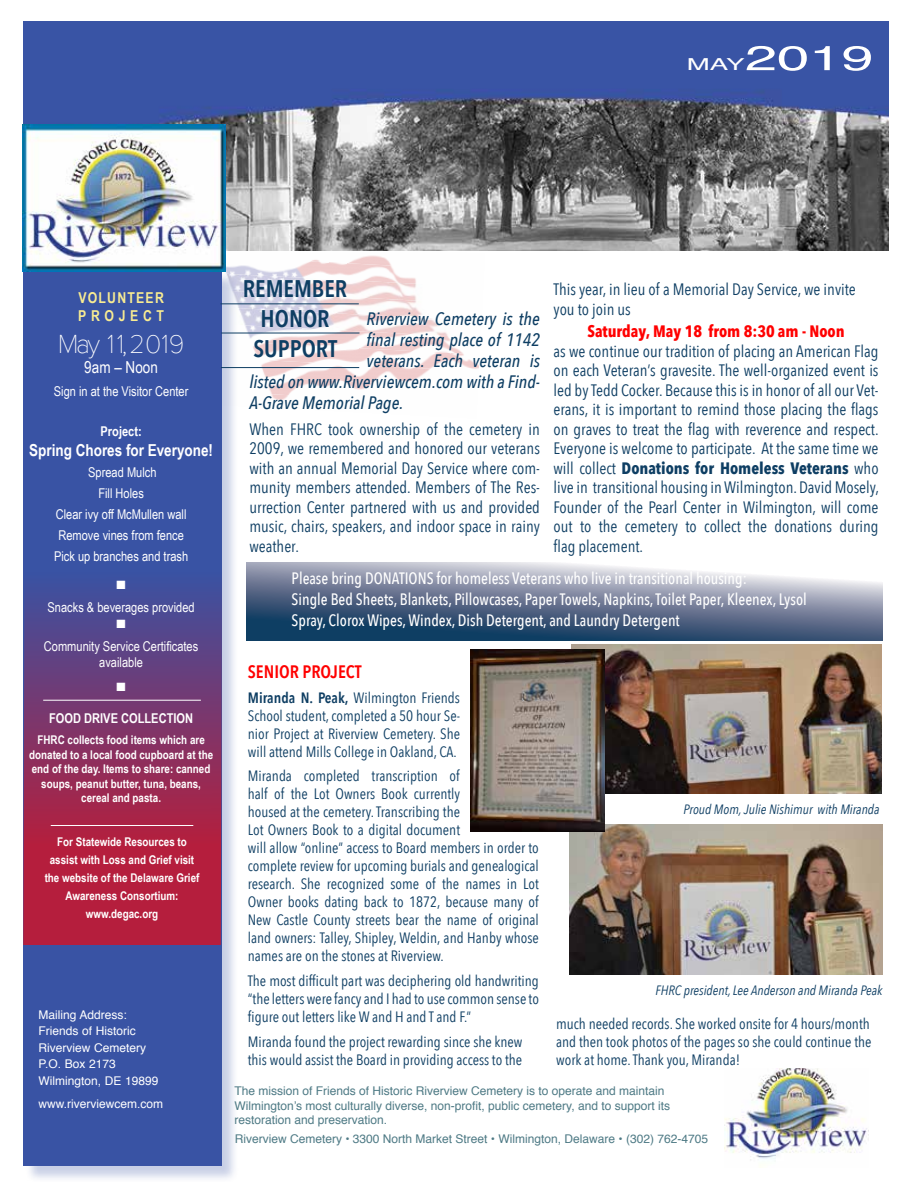
<style>
.page{position:relative;width:918px;height:1188px;background:#fff}
.page>*{position:absolute;margin:0;border:0;box-sizing:border-box;transform-origin:0 0}
.t1{font:34.5px "Helvetica";color:#fff;scale:1.68 1}
.t2{font:100 27px "Proxima Nova T";color:#fff}
.t3{font:600 24px/30px "Avenir Next Condensed";color:#0e3e63;text-align:center}
.t4{font:italic 500 18px "Avenir Next Condensed";color:#0e3e63}
.t5{font:600 18px "Avenir Next Condensed";color:#f00}
.t6{font:16.5px/19.5px "Avenir Next Condensed";color:#0e3e63;text-align:justify}
.t7{font:500 16.5px/21px "Avenir Next Condensed";color:#fff;scale:.95 1}
.t8{font:700 16.5px "Avenir Next Condensed";color:#f00}
.t9{font:700 16.5px "Arial Narrow";color:#fff}
.t10{font:16.5px "Arial Narrow";color:#fff}
.t11{font:15px/18px "Avenir Next Condensed";color:#0e3e63;text-align:justify}
.t12{font:700 15px/18px "Arial Narrow";letter-spacing:.08em;color:#f9ec92}
.t13{font:13.5px/21px "Arial Narrow";color:#fff;text-align:center}
.t14{font:italic 13.5px "Avenir Next Condensed";color:#0e3e63}
.t15{font:700 13.5px "Arial Narrow";color:#fff}
.t16{font:700 12px/14.4px "Arial Narrow";color:#fff;text-align:center}
.t17{font:12px/14.4px "Helvetica";color:#4e7a85}
.t18{font:12px/16.5px "Helvetica";color:#fff}
.t19{font:12px "Zapf Dingbats ITC";color:#fff}
.s1{font-size:16.5px}
.s2{font-weight:700}
.s3{font-weight:600}
</style>
<div class="page">
<img style="left:226px;top:256px;width:169px;height:17px">
<img style="left:239px;top:273px;width:177px;height:17px">
<img style="left:239px;top:290px;width:177px;height:17px">
<img style="left:239px;top:307px;width:199px;height:17px">
<img style="left:239px;top:324px;width:212px;height:17px">
<img style="left:253px;top:341px;width:211px;height:16px">
<img style="left:239px;top:357px;width:240px;height:17px">
<img style="left:264px;top:374px;width:160px;height:17px">
<img style="left:270px;top:391px;width:22px;height:10px">
<img style="left:571px;top:645px;width:310px;height:149px">
<div style="left:25px;top:271px;width:214px;height:912px;background:#3953a4;opacity:.28"></div>
<div style="left:23px;top:270px;width:198px;height:895px;background:#3953a4"></div>
<img style="left:725px;top:1068px;width:142px;height:92px">
<svg style="left:246px;top:563px;width:636px;height:77px;background:#73839c"></svg>
<img style="left:23px;top:22px;width:865px;height:229px">
<svg style="left:23px;top:449px;width:199px;height:496px"></svg>
<img style="left:22px;top:125px;width:204px;height:146px">
<hr style="left:51px;top:825px;width:142px;height:1px;background:#fff">
<hr style="left:43px;top:700px;width:158px;height:1px;background:#fff">
<hr style="left:221px;top:303px;width:138px;height:1px;background:#0e3e63">
<hr style="left:221px;top:333px;width:138px;height:1px;background:#0e3e63">
<hr style="left:221px;top:367px;width:138px;height:1px;background:#0e3e63">
<img style="left:569px;top:824px;width:313px;height:151px">
<img style="left:471px;top:649px;width:134px;height:183px">
<h1 class="t1" style="left:687px;top:31px;width:113px"><span class="s1">MAY</span>2019</h1>
<p class="t12" style="left:78px;top:288px;width:87px">VOLUNTEER<br>PROJECT</p>
<h2 class="t2" style="left:58px;top:328px;width:128px">May 1 1, 2019</h2>
<p class="t10" style="left:84px;top:355px;width:75px">9am – Noon</p>
<p class="t13" style="left:54px;top:380px;width:136px">Sign in at the Visitor Center</p>
<p class="t15" style="left:101px;top:421px;width:43px">Project:</p>
<p class="t9" style="left:29px;top:437px;width:186px">Spring Chores for Everyone!</p>
<p class="t13" style="left:54px;top:461px;width:136px">Spread Mulch<br>Fill Holes<br>Clear ivy off McMullen wall<br>Remove vines from fence<br>Pick up branches and trash</p>
<p class="t19" style="left:117px;top:579px;width:11px">■</p>
<p class="t13" style="left:48px;top:596px;width:149px">Snacks &amp; beverages provided</p>
<p class="t19" style="left:117px;top:618px;width:11px">■</p>
<p class="t13" style="left:44px;top:638px;width:156px;line-height:16.2px">Community Service Certificates available</p>
<p class="t19" style="left:117px;top:681px;width:11px">■</p>
<p class="t15" style="left:49px;top:708px;width:145px">FOOD DRIVE COLLECTION</p>
<p class="t16" style="left:29px;top:732px;width:186px">FHRC collects food items which are donated to a local food cupboard at the end of the day. Items to share: canned soups, peanut butter, tuna, beans, cereal and pasta.</p>
<p class="t16" style="left:45px;top:832px;width:156px;line-height:18px">For Statewide Resources to assist with Loss and Grief visit the website of the Delaware Grief<br>Awareness Consortium: www.degac.org</p>
<p class="t18" style="left:39px;top:1007px;width:122px">Mailing Address:<br>Friends of Historic<br>Riverview Cemetery<br>P.O. Box 2173<br>Wilmington, DE 19899</p>
<p class="t18" style="left:39px;top:1096px;width:126px">www.riverviewcem.com</p>
<h3 class="t3" style="left:243px;top:273px;width:106px">REMEMBER<br>HONOR<br>SUPPORT</h3>
<p class="t4" style="left:367px;top:308px;width:175px">Riverview Cemetery is the</p>
<p class="t4" style="left:367px;top:329px;width:175px">final resting place of 1142</p>
<p class="t4" style="left:367px;top:350px;width:175px">veterans. Each veteran is</p>
<p class="t4" style="left:249px;top:371px;width:292px">listed on www.Riverviewcem.com with a Find-</p>
<p class="t4" style="left:249px;top:392px;width:156px">A-Grave Memorial Page.</p>
<p class="t6" style="left:249px;top:419px;width:292px">When FHRC took ownership of the cemetery in 2009, we remembered and honored our veterans with an annual Memorial Day Service where com&shy;munity members attended. Members of The Res&shy;urrection Center partnered with us and provided music, chairs, speakers, and indoor space in rainy weather.</p>
<p class="t6" style="left:554px;top:279px;width:304px">This year, in lieu of a Memorial Day Service, we invite you to join us</p>
<p class="t8" style="left:587px;top:321px;width:259px">Saturday, May 18 from 8:30 am - Noon</p>
<p class="t6" style="left:554px;top:340px;width:327px">as we continue our tradition of placing an American Flag on each Veteran’s gravesite. The well-organized event is led by Tedd Cocker. Because this is in honor of all our Vet&shy;erans, it is important to remind those placing the flags on graves to treat the flag with reverence and respect.<br>Everyone is welcome to participate. At the same time we will collect <span class="s2">Donations for Homeless Veterans</span> who live in transitional housing in Wilmington. David Mosely, Founder of the Pearl Center in Wilmington, will come out to the cemetery to collect the donations during flag placement.</p>
<p class="t7" style="left:292px;top:568px;width:544px">Please bring DONATIONS for homeless Veterans who live in transitional housing:<br>Single Bed Sheets, Blankets, Pillowcases, Paper Towels, Napkins, Toilet Paper, Kleenex, Lysol<br>Spray, Clorox Wipes, Windex, Dish Detergent, and Laundry Detergent</p>
<p class="t5" style="left:248px;top:656px;width:115px">SENIOR PROJECT</p>
<p class="t11" style="left:248px;top:688px;width:214px"><span class="s3">Miranda N. Peak,</span> Wilmington Friends School student, completed a 50 hour Se&shy;nior Project at Riverview Cemetery. She will attend Mills College in Oakland, CA.</p>
<p class="t11" style="left:248px;top:766px;width:293px;text-align:left">Miranda completed transcription of<br>half of the Lot Owners Book currently<br>housed at the cemetery. Transcribing the<br>Lot Owners Book to a digital document<br>will allow “online” access to Board members in order to complete review for upcoming burials and genealogical research. She recognized some of the names in Lot Owner books dating back to 1872, because many of New Castle County streets bear the name of original land owners: Talley, Shipley, Weldin, and Hanby whose names are on the stones at Riverview.</p>
<p class="t11" style="left:248px;top:971px;width:293px">The most difficult part was deciphering old handwriting “the letters were fancy and I had to use common sense to figure out letters like W and H and T and F.”</p>
<p class="t11" style="left:248px;top:1032px;width:276px">Miranda found the project rewarding since she knew this would assist the Board in providing access to the</p>
<p class="t14" style="left:684px;top:801px;width:197px">Proud Mom, Julie Nishimur with Miranda</p>
<p class="t14" style="left:656px;top:982px;width:228px">FHRC president, Lee Anderson and Miranda Peak</p>
<p class="t11" style="left:556px;top:1014px;width:317px">much needed records. She worked onsite for 4 hours/month and then took photos of the pages so she could continue the work at home. Thank you, Miranda!</p>
<p class="t17" style="left:234px;top:1084px;width:437px">The mission of Friends of Historic Riverview Cemetery is to operate and maintain<br>Wilmington’s most culturally diverse, non-profit, public cemetery, and to support its restoration and preservation.</p>
<p class="t17" style="left:235px;top:1132px;width:475px">Riverview Cemetery • 3300 North Market Street • Wilmington, Delaware • (302) 762-4705</p>
</div>
